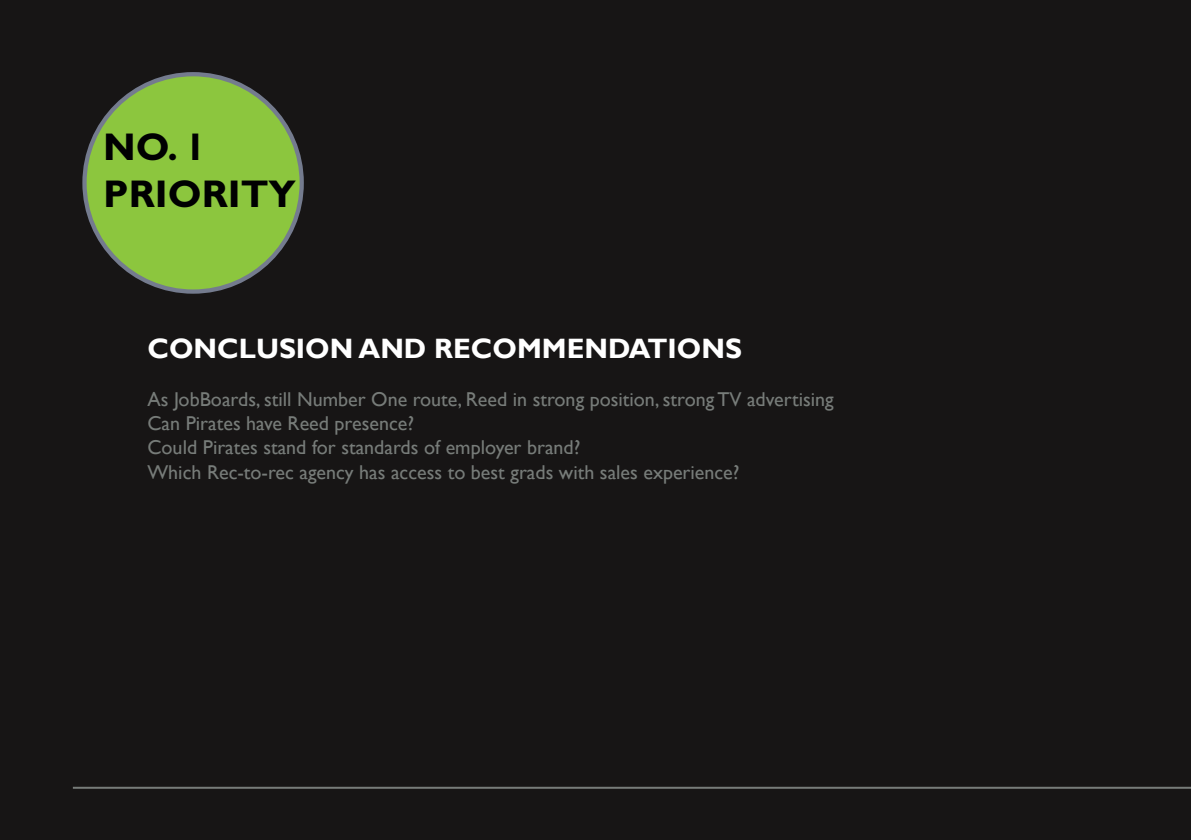
<style>
.page{position:relative;width:1191px;height:840px;background:#fff}
.page>*{position:absolute;margin:0;border:0;box-sizing:border-box;transform-origin:0 0}
.t1{font:700 38.8px/46.4px "Gill Sans";color:#000001}
.t2{font:700 28px "Gill Sans";color:#fff}
.t3{font:20px/24px "Gill Sans";color:#777c79}
</style>
<div class="page">
<div style="left:0;top:0;width:1191px;height:839px;background:#171515"></div>
<hr style="left:73px;top:786px;width:1118px;height:2px;background:#777c79">
<div style="left:84px;top:74px;width:218px;height:217px;background:#8cc63e;border-radius:50%"></div>
<h1 class="t1" style="left:103px;top:124px;width:194px">NO. 1<br>PRIORITY</h1>
<h2 class="t2" style="left:147px;top:332px;width:596px">CONCLUSION AND RECOMMENDATIONS</h2>
<p class="t3" style="left:147px;top:388px;width:688px">As JobBoards, still Number One route, Reed in strong position, strong TV advertising Can Pirates have Reed presence?<br>Could Pirates stand for standards of employer brand?<br>Which Rec-to-rec agency has access to best grads with sales experience?</p>
</div>
